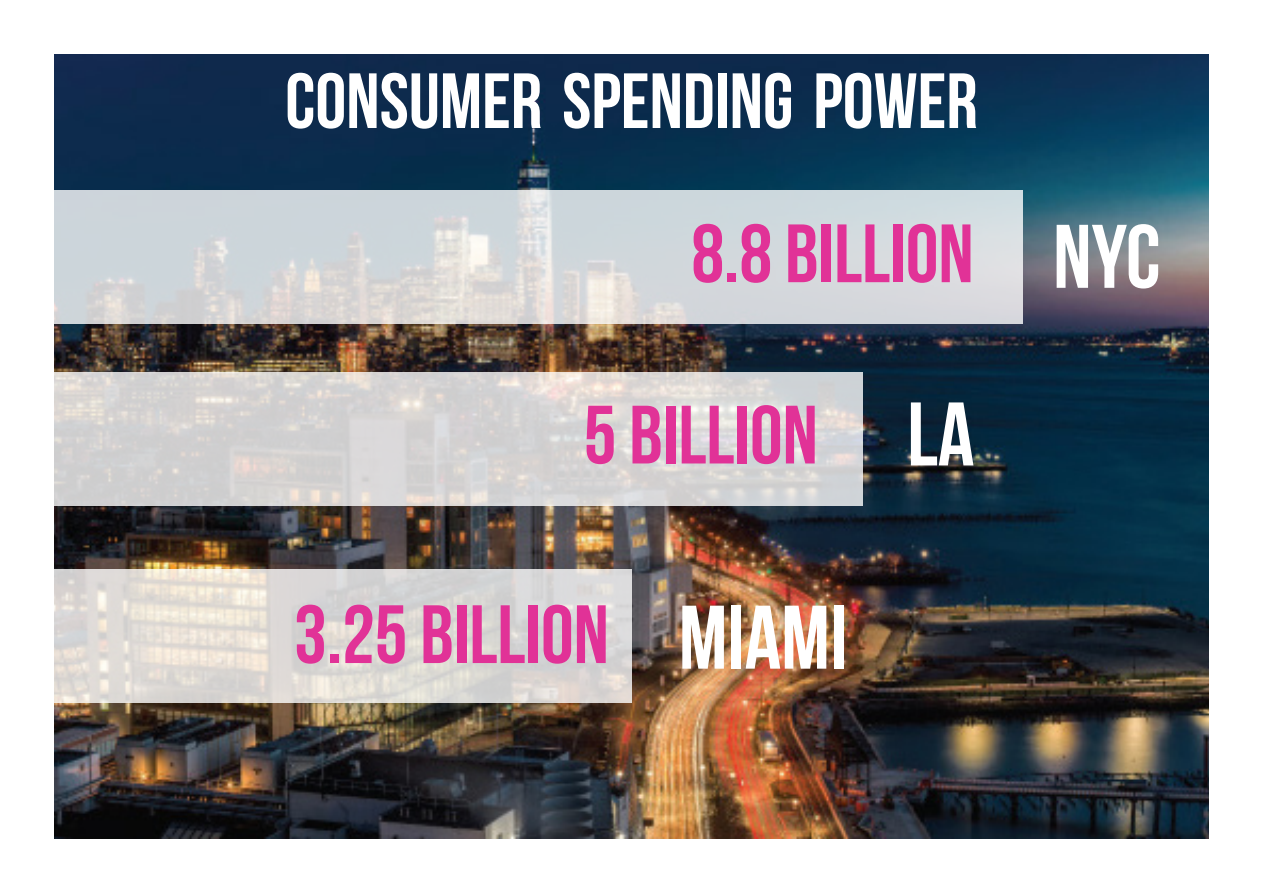
<style>
.page{position:relative;width:1263px;height:893px;background:#fff}
.page>*{position:absolute;margin:0;border:0;box-sizing:border-box;transform-origin:0 0}
.t1{font:700 90px "Bebas Neue";color:#fff}
.t2{font:700 82.5px "Bebas Neue";color:#e13297}
.t3{font:700 78.15px "Bebas Neue";color:#fff}
</style>
<div class="page">
<img style="left:54px;top:54px;width:1155px;height:785px">
<svg style="left:54px;top:190px;width:968px;height:134px;background:#d3d8db"></svg>
<svg style="left:54px;top:372px;width:808px;height:134px;background:#d7d5d4"></svg>
<svg style="left:54px;top:569px;width:577px;height:133px;background:#ddd9d5"></svg>
<p class="t3" style="left:285px;top:58px;width:694px">CONSUMER SPENDING POWER</p>
<p class="t2" style="left:691px;top:208px;width:284px">8.8 BILLION</p>
<p class="t2" style="left:584px;top:390px;width:236px">5 BILLION</p>
<p class="t2" style="left:294px;top:589px;width:316px">3.25 BILLION</p>
<p class="t1" style="left:679px;top:588px;width:170px">MIAMI</p>
<p class="t1" style="left:907px;top:385px;width:69px">LA</p>
<p class="t1" style="left:1053px;top:207px;width:109px">NYC</p>
</div>
